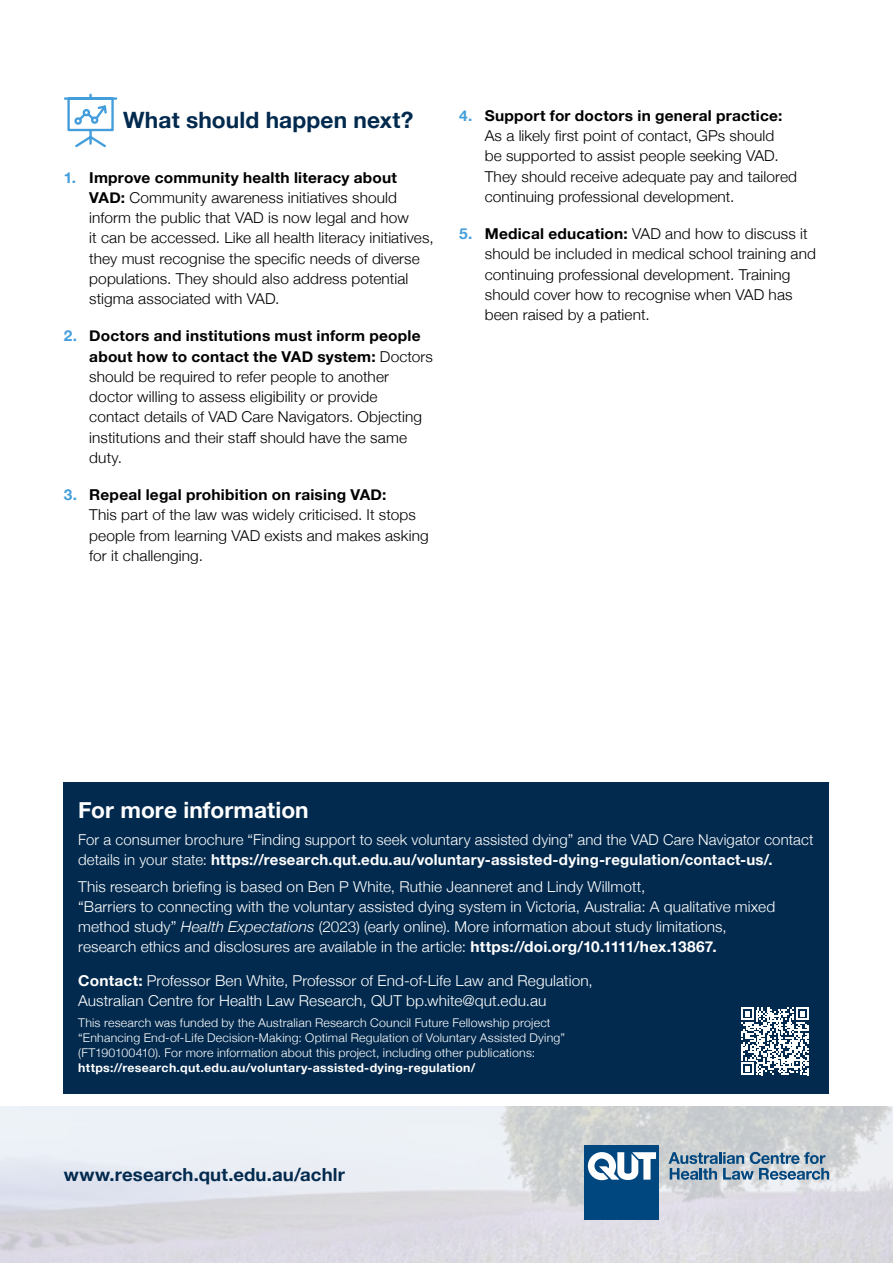
<style>
.page{position:relative;width:893px;height:1263px;background:#fff}
.page>*{position:absolute;margin:0;border:0;box-sizing:border-box;transform-origin:0 0}
.Heading_Level_2{font:700 22.5px "Helvetica Neue";letter-spacing:.005em;color:#022a4e}
.Heading_Level_2-2{font:700 22.5px "Helvetica Neue";color:#fff}
.BODY_COPY{font:700 18px "Helvetica Neue";letter-spacing:.01em;color:#022a4e}
.BODY_COPY-2{font:300 15px/20.2px "Helvetica Neue";letter-spacing:.005em;color:#000}
.BODY_COPY-3{font:300 15px/20.2px "Helvetica Neue";letter-spacing:.005em;color:#fff}
.BODY_COPY-4{font:300 12px/15px "Helvetica Neue";letter-spacing:.015em;color:#fff}
.s1{font-weight:700;color:#449edb}
.s2{font-weight:700}
.s3{font-style:italic}
</style>
<div class="page">
<img style="left:0;top:1106px;width:893px;height:157px">
<svg style="left:668px;top:1152px;width:161px;height:28px;background:#88a2b6"></svg>
<div style="left:585px;top:1145px;width:74px;height:74px;background:#00467f"></div>
<svg style="left:588px;top:1152px;width:68px;height:28px"></svg>
<svg style="left:63px;top:93px;width:55px;height:55px"></svg>
<div style="left:64px;top:782px;width:765px;height:312px;background:#022a4e"></div>
<svg style="left:741px;top:1007px;width:68px;height:68px"></svg>
<p class="Heading_Level_2" style="left:123px;top:103px;width:292px">What should happen next?</p>
<p class="BODY_COPY-2" style="left:89px;top:166px;width:346px;text-indent:-26px"><span class="s1">1.</span> <span class="s2">Improve community health literacy about VAD:</span> Community awareness initiatives should inform the public that VAD is now legal and how<br>it can be accessed. Like all health literacy initiatives, they must recognise the specific needs of diverse populations. They should also address potential stigma associated with VAD.</p>
<p class="BODY_COPY-2" style="left:89px;top:325px;width:345px;text-indent:-26px"><span class="s1">2.</span> <span class="s2">Doctors and institutions must inform people about how to contact the VAD system:</span> Doctors should be required to refer people to another doctor willing to assess eligibility or provide<br>contact details of VAD Care Navigators. Objecting institutions and their staff should have the same duty.</p>
<p class="BODY_COPY-2" style="left:89px;top:483px;width:341px;text-indent:-26px"><span class="s1">3.</span> <span class="s2">Repeal legal prohibition on raising VAD:<br></span>This part of the law was widely criticised. It stops people from learning VAD exists and makes asking for it challenging.</p>
<p class="BODY_COPY-2" style="left:485px;top:104px;width:314px;text-indent:-26px"><span class="s1">4.</span> <span class="s2">Support for doctors in general practice:<br></span>As a likely first point of contact, GPs should<br>be supported to assist people seeking VAD.<br>They should receive adequate pay and tailored continuing professional development.</p>
<p class="BODY_COPY-2" style="left:485px;top:223px;width:333px;text-indent:-26px"><span class="s1">5.</span> <span class="s2">Medical education:</span> VAD and how to discuss it should be included in medical school training and continuing professional development. Training should cover how to recognise when VAD has been raised by a patient.</p>
<p class="Heading_Level_2-2" style="left:78px;top:792px;width:232px">For more information</p>
<p class="BODY_COPY-3" style="left:78px;top:828px;width:737px">For a consumer brochure “Finding support to seek voluntary assisted dying” and the VAD Care Navigator contact details in your state: <span class="s2">https://research.qut.edu.au/voluntary-assisted-dying-regulation/contact-us/.</span></p>
<p class="BODY_COPY-3" style="left:78px;top:875px;width:698px">This research briefing is based on Ben P White, Ruthie Jeanneret and Lindy Willmott,<br>“Barriers to connecting with the voluntary assisted dying system in Victoria, Australia: A qualitative mixed method study” <span class="s3">Health Expectations</span> (2023) (early online). More information about study limitations, research ethics and disclosures are available in the article: <span class="s2">https://doi.org/10.1111/hex.13867.</span></p>
<p class="BODY_COPY-3" style="left:78px;top:969px;width:516px"><span class="s2">Contact:</span> Professor Ben White, Professor of End-of-Life Law and Regulation,<br>Australian Centre for Health Law Research, QUT bp.white@qut.edu.au</p>
<p class="BODY_COPY-4" style="left:78px;top:1014px;width:488px">This research was funded by the Australian Research Council Future Fellowship project “Enhancing End-of-Life Decision-Making: Optimal Regulation of Voluntary Assisted Dying” (FT190100410). For more information about this project, including other publications: <span class="s2">https://research.qut.edu.au/voluntary-assisted-dying-regulation/</span></p>
<p class="BODY_COPY" style="left:64px;top:1160px;width:283px">www.research.qut.edu.au/achlr</p>
</div>
